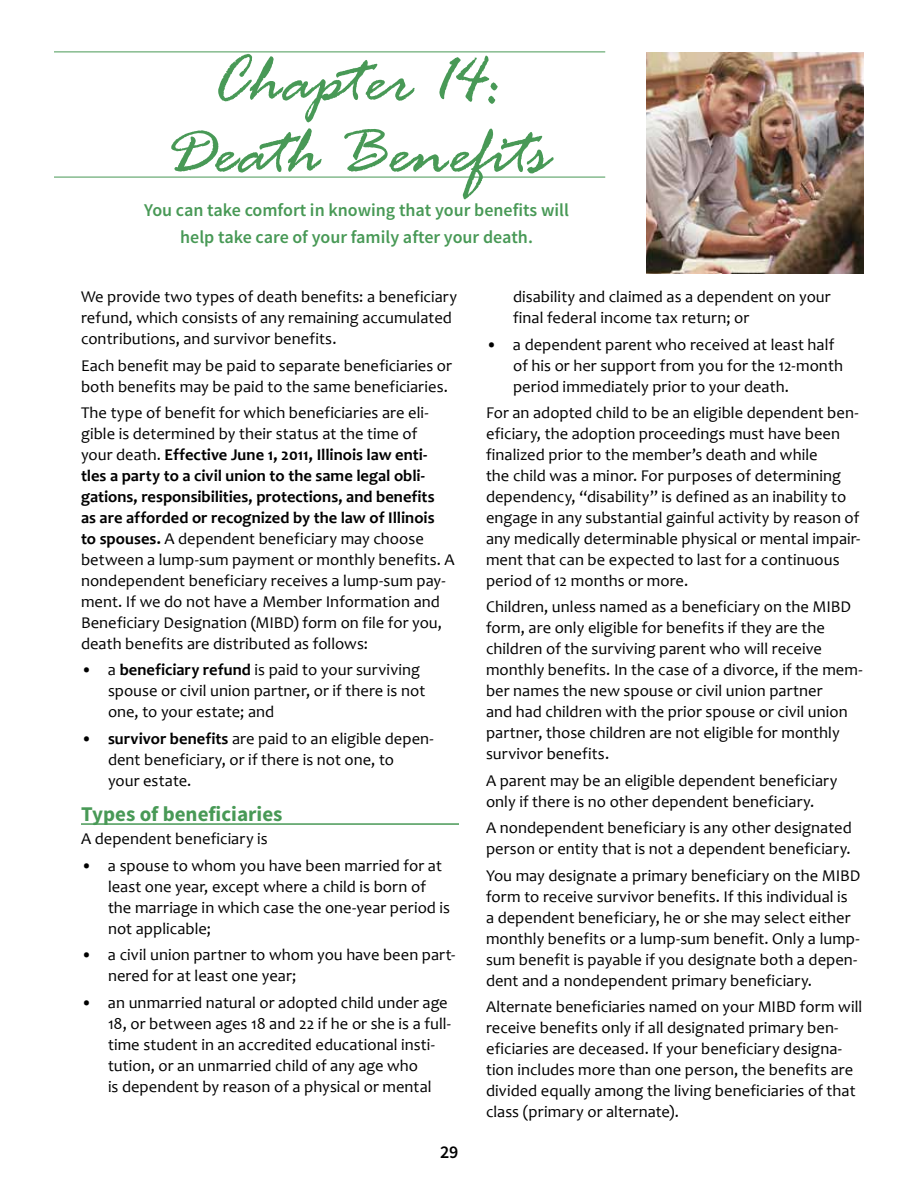
<style>
.page{position:relative;width:918px;height:1188px;background:#fff}
.page>*{position:absolute;margin:0;border:0;box-sizing:border-box;transform-origin:0 0}
.Section_Titles{font:italic 72px/72px "Rage";color:#489956;text-align:center}
.Subhead{font:700 21px "Source Sans Pro";color:#489956}
.Blurb_reverse_text{font:600 18px/27px "Source Sans Pro";color:#489956;text-align:center}
.t1{font:600 18px "Source Sans Pro";color:#000}
.Body_Text{font:16.5px/21px "Candara";letter-spacing:.005em;color:#000}
.Bullets{font:16.5px/21px "Candara";letter-spacing:.005em;color:#000}
.s1{font-weight:700}
</style>
<div class="page">
<hr style="left:54px;top:52px;width:551px;height:1px;background:#489956">
<hr style="left:54px;top:177px;width:551px;height:1px;background:#489956">
<hr style="left:81px;top:823px;width:378px;height:2px;background:#489956">
<img style="left:646px;top:52px;width:218px;height:221px">
<p class="Section_Titles" style="left:164px;top:51px;width:386px">Chapter 14:<br>Death Benefits</p>
<p class="Blurb_reverse_text" style="left:144px;top:197px;width:426px">You can take comfort in knowing that your benefits will help take care of your family after your death.</p>
<p class="Body_Text" style="left:81px;top:286px;width:378px">We provide two types of death benefits: a beneficiary refund, which consists of any remaining accumulated contributions, and survivor benefits.</p>
<p class="Body_Text" style="left:81px;top:355px;width:373px">Each benefit may be paid to separate beneficiaries or both benefits may be paid to the same beneficiaries.</p>
<p class="Body_Text" style="left:81px;top:402px;width:375px">The type of benefit for which beneficiaries are eli&shy;gible is determined by their status at the time of<br>your death. <span class="s1">Effective June 1, 2011, Illinois law enti&shy;tles a party to a civil union to the same legal obli&shy;gations, responsibilities, protections, and benefits<br>as are afforded or recognized by the law of Illinois<br>to spouses.</span> A dependent beneficiary may choose between a lump-sum payment or monthly benefits. A nondependent beneficiary receives a lump-sum pay&shy;ment. If we do not have a Member Information and Beneficiary Designation (MIBD) form on file for you, death benefits are distributed as follows:</p>
<p class="Bullets" style="left:108px;top:659px;width:319px;text-indent:-27px">• a <span class="s1">beneficiary refund</span> is paid to your surviving spouse or civil union partner, or if there is not one, to your estate; and</p>
<p class="Bullets" style="left:108px;top:728px;width:327px;text-indent:-27px">• <span class="s1">survivor benefits</span> are paid to an eligible depen&shy;dent beneficiary, or if there is not one, to<br>your estate.</p>
<p class="Subhead" style="left:81px;top:800px;width:203px">Types of beneficiaries</p>
<p class="Body_Text" style="left:81px;top:828px;width:188px">A dependent beneficiary is</p>
<p class="Bullets" style="left:108px;top:855px;width:344px;text-indent:-27px">• a spouse to whom you have been married for at least one year, except where a child is born of the marriage in which case the one-year period is not applicable;</p>
<p class="Bullets" style="left:108px;top:944px;width:349px;text-indent:-27px">• a civil union partner to whom you have been part&shy;nered for at least one year;</p>
<p class="Bullets" style="left:108px;top:991px;width:345px;text-indent:-27px">• an unmarried natural or adopted child under age 18, or between ages 18 and 22 if he or she is a full&shy;time student in an accredited educational insti&shy;tution, or an unmarried child of any age who<br>is dependent by reason of a physical or mental</p>
<p class="t1" style="left:440px;top:1140px;width:20px">29</p>
<p class="Bullets" style="left:513px;top:286px;width:319px">disability and claimed as a dependent on your final federal income tax return; or</p>
<p class="Bullets" style="left:513px;top:334px;width:331px;text-indent:-27px">• a dependent parent who received at least half of his or her support from you for the 12-month period immediately prior to your death.</p>
<p class="Body_Text" style="left:486px;top:402px;width:376px">For an adopted child to be an eligible dependent ben&shy;eficiary, the adoption proceedings must have been finalized prior to the member’s death and while<br>the child was a minor. For purposes of determining dependency, “disability” is defined as an inability to engage in any substantial gainful activity by reason of any medically determinable physical or mental impair&shy;ment that can be expected to last for a continuous period of 12 months or more.</p>
<p class="Body_Text" style="left:486px;top:596px;width:378px">Children, unless named as a beneficiary on the MIBD form, are only eligible for benefits if they are the children of the surviving parent who will receive monthly benefits. In the case of a divorce, if the mem&shy;ber names the new spouse or civil union partner<br>and had children with the prior spouse or civil union partner, those children are not eligible for monthly survivor benefits.</p>
<p class="Body_Text" style="left:486px;top:770px;width:353px">A parent may be an eligible dependent beneficiary only if there is no other dependent beneficiary.</p>
<p class="Body_Text" style="left:486px;top:817px;width:367px">A nondependent beneficiary is any other designated person or entity that is not a dependent beneficiary.</p>
<p class="Body_Text" style="left:486px;top:865px;width:376px">You may designate a primary beneficiary on the MIBD form to receive survivor benefits. If this individual is<br>a dependent beneficiary, he or she may select either monthly benefits or a lump-sum benefit. Only a lump&shy;sum benefit is payable if you designate both a depen&shy;dent and a nondependent primary beneficiary.</p>
<p class="Body_Text" style="left:486px;top:996px;width:378px">Alternate beneficiaries named on your MIBD form will receive benefits only if all designated primary ben&shy;eficiaries are deceased. If your beneficiary designa&shy;tion includes more than one person, the benefits are divided equally among the living beneficiaries of that class (primary or alternate).</p>
</div>
